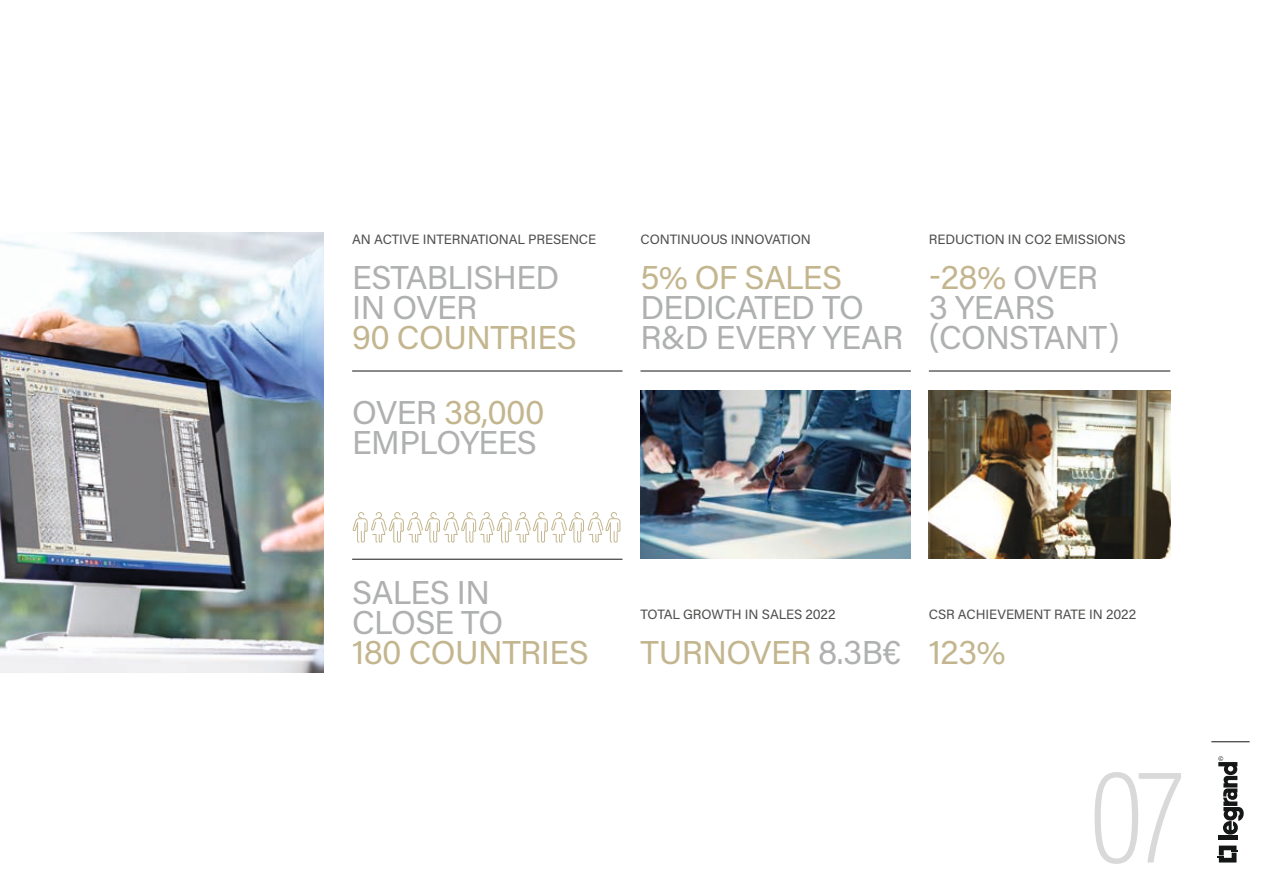
<style>
.page{position:relative;width:1263px;height:893px;background:#fff}
.page>*{position:absolute;margin:0;border:0;box-sizing:border-box;transform-origin:0 0}
.t1{font:200 135px "Acumin Pro Cond";color:#d9d9da}
.t2{font:33px/30px "Acumin Pro";letter-spacing:-.02em;color:#afb0b0}
.t3{font:33px "Acumin Pro";letter-spacing:-.015em;color:#c3b68f}
.t4{font:13.5px "Acumin Pro";letter-spacing:-.01em;color:#4e4e4d}
.s1{color:#c3b68f}
.s2{color:#afb0b0}
</style>
<div class="page">
<hr style="left:640px;top:371px;width:271px;height:1px;background:#151616">
<hr style="left:352px;top:371px;width:270px;height:1px;background:#151616">
<hr style="left:352px;top:559px;width:270px;height:1px;background:#151616">
<hr style="left:929px;top:371px;width:241px;height:1px;background:#151616">
<svg style="left:353px;top:512px;width:268px;height:31px"></svg>
<img style="left:640px;top:390px;width:271px;height:169px">
<img style="left:929px;top:390px;width:241px;height:169px">
<img style="left:0;top:232px;width:323px;height:440px">
<hr style="left:1211px;top:741px;width:38px;height:1px;background:#151616">
<svg style="left:1217px;top:846px;width:21px;height:16px"></svg>
<hr style="left:1218px;top:835px;width:19px;height:4px;background:#151616">
<svg style="left:1218px;top:756px;width:26px;height:79px"></svg>
<p class="t4" style="left:352px;top:230px;width:246px">AN ACTIVE INTERNATIONAL PRESENCE</p>
<h2 class="t2" style="left:352px;top:261px;width:209px">ESTABLISHED<br>IN OVER</h2>
<h2 class="t3" style="left:352px;top:314px;width:226px">90 COUNTRIES</h2>
<h2 class="t2" style="left:352px;top:396px;width:194px">OVER <span class="s1">38,000<br></span>EMPLOYEES</h2>
<p class="t4" style="left:640px;top:230px;width:172px">CONTINUOUS INNOVATION</p>
<h2 class="t3" style="left:640px;top:254px;width:203px">5% OF SALES</h2>
<h2 class="t2" style="left:640px;top:291px;width:264px">DEDICATED TO<br>R&amp;D EVERY YEAR</h2>
<p class="t4" style="left:929px;top:230px;width:198px">REDUCTION IN CO2 EMISSIONS</p>
<h2 class="t2" style="left:929px;top:261px;width:192px"><span class="s1">-28%</span> OVER<br>3 YEARS (CONSTANT)</h2>
<h2 class="t2" style="left:352px;top:576px;width:153px">SALES IN<br>CLOSE TO</h2>
<h2 class="t3" style="left:352px;top:629px;width:238px">180 COUNTRIES</h2>
<p class="t4" style="left:640px;top:605px;width:197px">TOTAL GROWTH IN SALES 2022</p>
<h2 class="t3" style="left:640px;top:629px;width:262px">TURNOVER <span class="s2">8.3B€</span></h2>
<p class="t4" style="left:929px;top:605px;width:209px">CSR ACHIEVEMENT RATE IN 2022</p>
<h2 class="t3" style="left:929px;top:629px;width:78px">123%</h2>
<h1 class="t1" style="left:1088px;top:730px;width:95px">07</h1>
</div>
